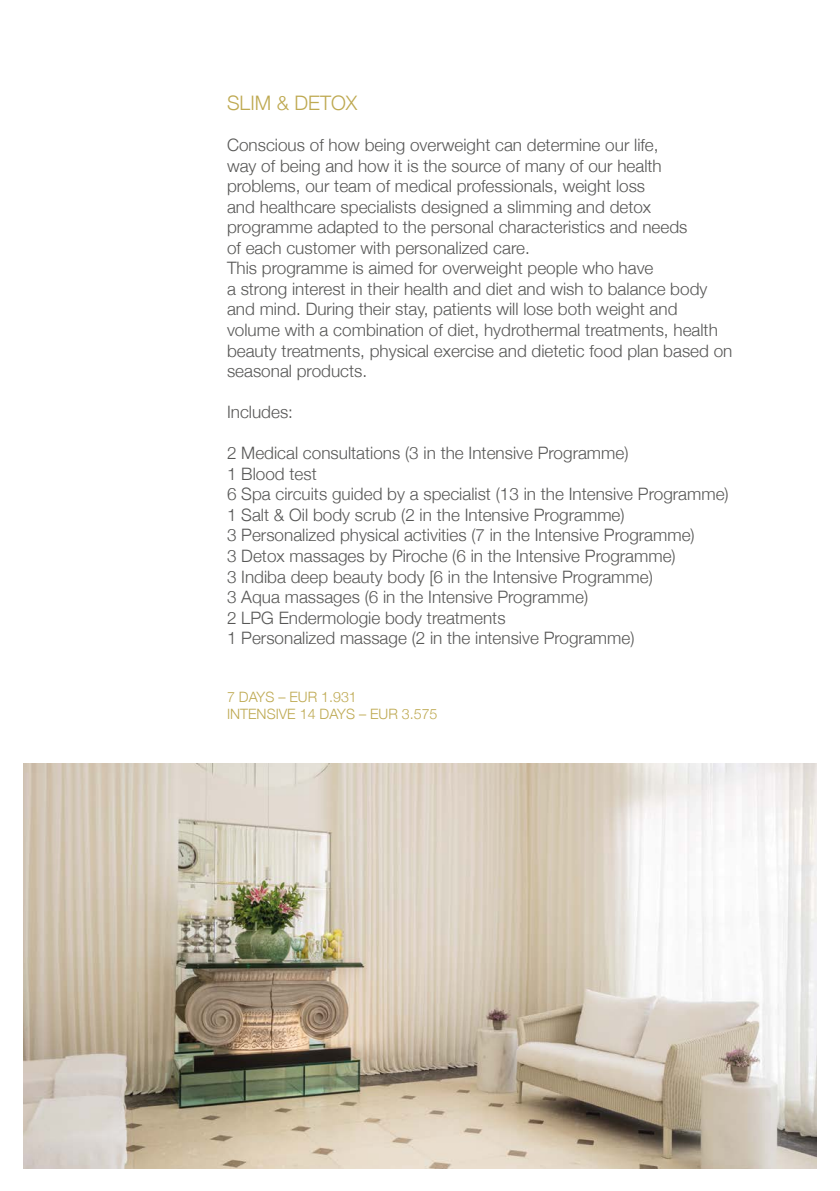
<style>
.page{position:relative;width:840px;height:1191px;background:#fff}
.page>*{position:absolute;margin:0;border:0;box-sizing:border-box;transform-origin:0 0}
.t1{font:300 20px "Helvetica Neue";color:#bea951}
.t2{font:300 17.2px/20.6px "Helvetica Neue";color:#575756}
.t3{font:300 14.2px/17.2px "Helvetica Neue";color:#bea951}
</style>
<div class="page">
<img style="left:23px;top:763px;width:793px;height:405px">
<p class="t1" style="left:227px;top:87px;width:132px">SLIM &amp; DETOX</p>
<p class="t2" style="left:227px;top:133px;width:506px">Conscious of how being overweight can determine our life,<br>way of being and how it is the source of many of our health problems, our team of medical professionals, weight loss<br>and healthcare specialists designed a slimming and detox programme adapted to the personal characteristics and needs<br>of each customer with personalized care.<br>This programme is aimed for overweight people who have<br>a strong interest in their health and diet and wish to balance body and mind. During their stay, patients will lose both weight and volume with a combination of diet, hydrothermal treatments, health beauty treatments, physical exercise and dietetic food plan based on seasonal products.</p>
<p class="t2" style="left:227px;top:400px;width:67px">Includes:</p>
<p class="t2" style="left:227px;top:441px;width:503px">2 Medical consultations (3 in the Intensive Programme)<br>1 Blood test<br>6 Spa circuits guided by a specialist (13 in the Intensive Programme)<br>1 Salt &amp; Oil body scrub (2 in the Intensive Programme)<br>3 Personalized physical activities (7 in the Intensive Programme)<br>3 Detox massages by Piroche (6 in the Intensive Programme)<br>3 Indiba deep beauty body [6 in the Intensive Programme)<br>3 Aqua massages (6 in the Intensive Programme)<br>2 LPG Endermologie body treatments<br>1 Personalized massage (2 in the intensive Programme)</p>
<p class="t3" style="left:227px;top:687px;width:212px">7 DAYS – EUR 1.931<br>INTENSIVE 14 DAYS – EUR 3.575</p>
</div>
